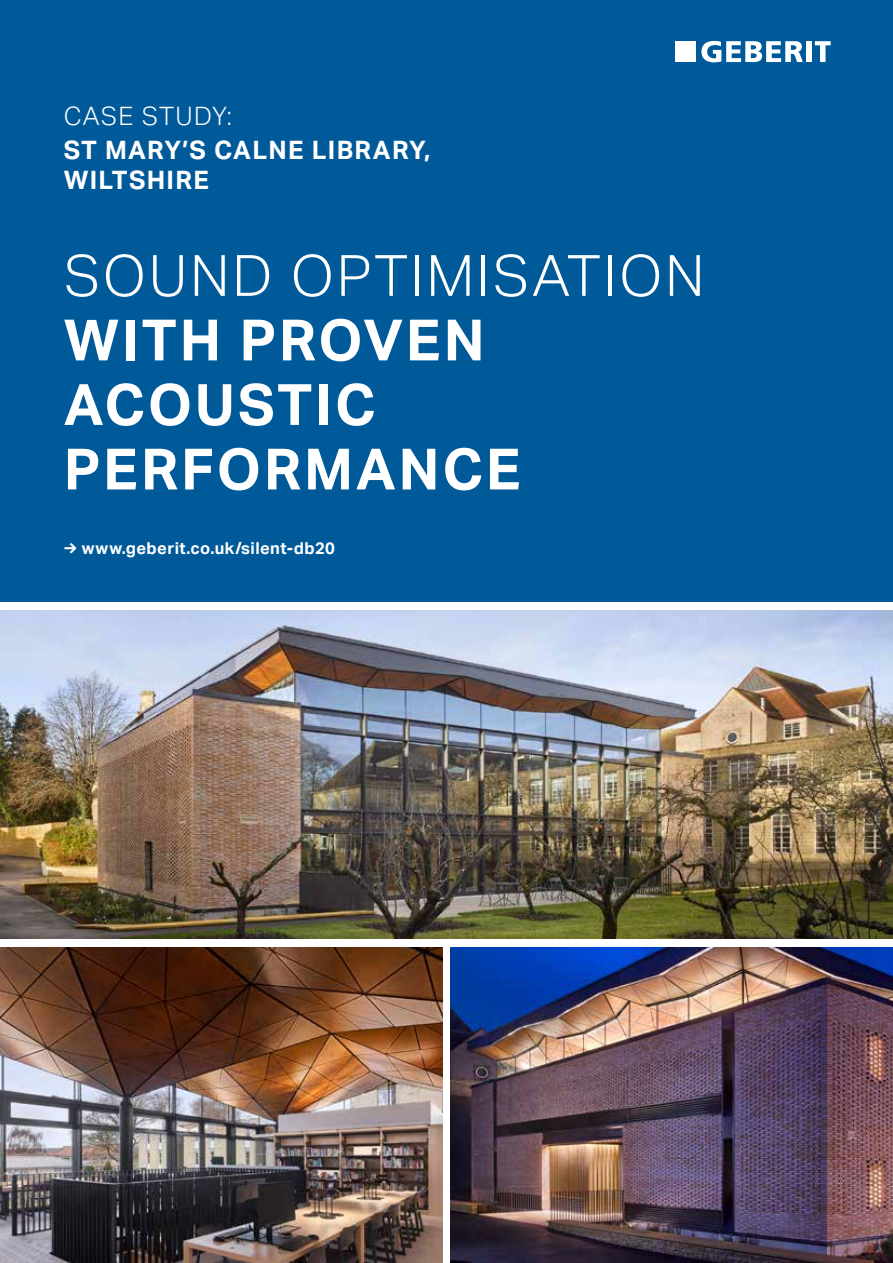
<style>
.page{position:relative;width:893px;height:1263px;background:#fff}
.page>*{position:absolute;margin:0;border:0;box-sizing:border-box;transform-origin:0 0}
.t1{font:700 57px/64.5px "Aktiv Grotesk Geberit";letter-spacing:.05em;color:#fff}
.t2{font:300 57px "Aktiv Grotesk Geberit";letter-spacing:.05em;color:#fff}
.t3{font:700 25.5px/30px "Aktiv Grotesk Geberit";letter-spacing:.05em;color:#fff}
.t4{font:300 25.5px "Aktiv Grotesk Geberit";letter-spacing:.05em;color:#fff}
.t5{font:700 16.5px "Aktiv Grotesk Geberit";letter-spacing:.025em;color:#fff}
</style>
<div class="page">
<div style="left:0;top:0;width:893px;height:602px;background:#005a9a"></div>
<svg style="left:701px;top:41px;width:102px;height:21px"></svg>
<div style="left:806px;top:41px;width:6px;height:21px;background:#fff"></div>
<svg style="left:815px;top:41px;width:16px;height:21px"></svg>
<div style="left:675px;top:41px;width:20px;height:21px;background:#fff"></div>
<img style="left:0;top:947px;width:442px;height:316px">
<img style="left:0;top:610px;width:893px;height:329px">
<img style="left:451px;top:947px;width:442px;height:316px">
<p class="t4" style="left:64px;top:101px;width:170px">CASE STUDY:</p>
<p class="t3" style="left:64px;top:134px;width:368px">ST MARY’S CALNE LIBRARY,<br>WILTSHIRE</p>
<h1 class="t2" style="left:64px;top:243px;width:642px">SOUND OPTIMISATION</h1>
<h1 class="t1" style="left:64px;top:307px;width:458px">WITH PROVEN<br>ACOUSTIC<br>PERFORMANCE</h1>
<p class="t5" style="left:64px;top:538px;width:273px">→ www.geberit.co.uk/silent-db20</p>
</div>
